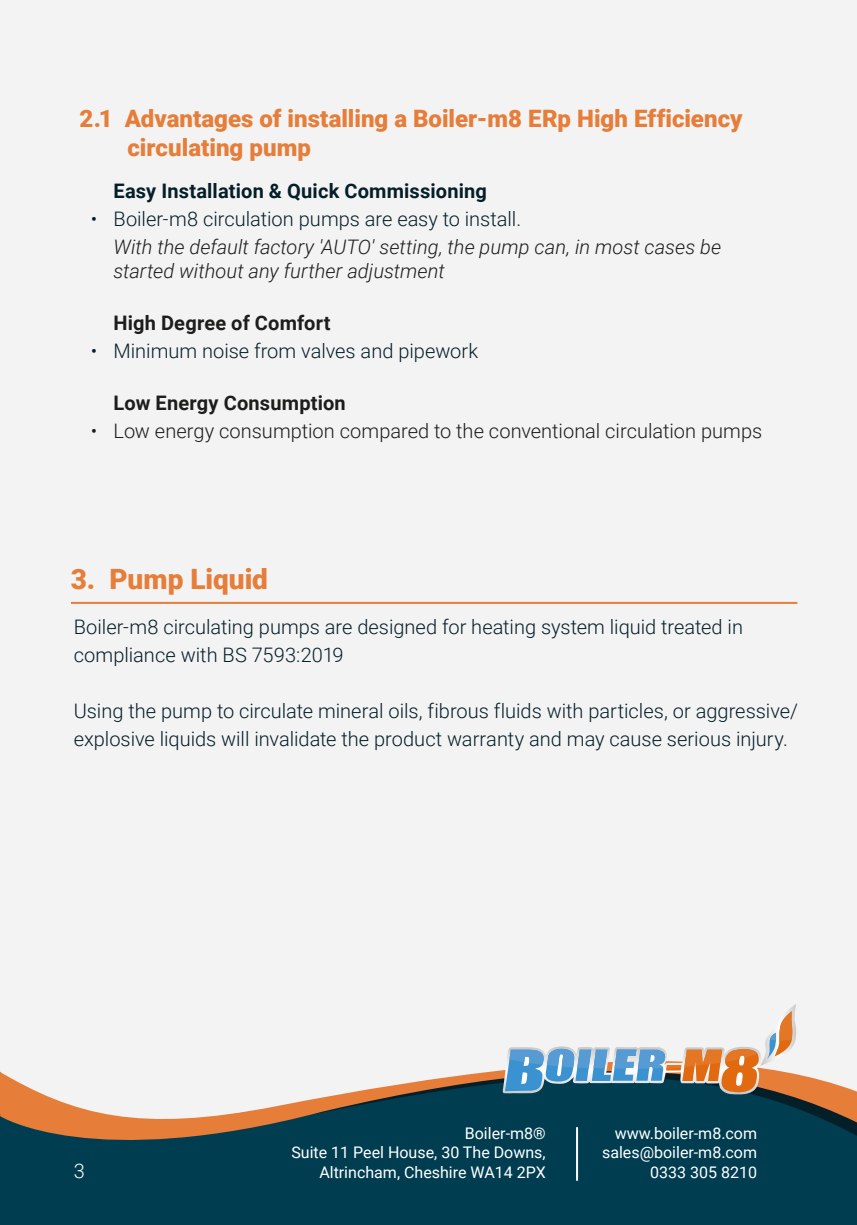
<style>
.page{position:relative;width:857px;height:1225px;background:#fff}
.page>*{position:absolute;margin:0;border:0;box-sizing:border-box;transform-origin:0 0}
.t1{font:900 28px "Roboto";color:#e67d39}
.t2{font:900 24px/28.8px "Roboto";color:#e67d39}
.Body{font:300 20px/28px "Roboto";color:#051f29}
.t3{font:italic 300 20px/28px "Roboto";color:#1d1d1b}
.t4{font:300 20px "Roboto";color:#1d1d1b}
.t5{font:700 20px "Roboto";letter-spacing:.01em;color:#1d1d1b}
.Body-2{font:700 20px "Roboto";letter-spacing:.01em;color:#051f29}
.t6{font:300 20px "Roboto";color:#fff}
.t7{font:16px/19.2px "Roboto";color:#fff;text-align:right}
.s1{font-style:normal;color:#051f29}
</style>
<div class="page">
<div style="left:0;top:0;width:856px;height:1225px;background:#f3f3f3"></div>
<svg style="left:0;top:1070px;width:856px;height:155px;background:#315861"></svg>
<svg style="left:502px;top:1004px;width:295px;height:90px"></svg>
<hr style="left:575px;top:1127px;width:2px;height:53px;background:#fff">
<hr style="left:71px;top:602px;width:726px;height:2px;background:#e67d39">
<p class="t2" style="left:127px;top:103px;width:616px;text-indent:-48px">2.1 Advantages of installing a Boiler-m8 ERp High Efficiency circulating pump</p>
<p class="Body-2" style="left:113px;top:177px;width:375px">Easy Installation &amp; Quick Commissioning</p>
<p class="t3" style="left:113px;top:204px;width:609px;text-indent:-23px"><span class="s1">• Boiler-m8 circulation pumps are easy to install.<br></span>With the default factory 'AUTO' setting, the pump can, in most cases be</p>
<p class="t3" style="left:113px;top:256px;width:332px">started without any further adjustment</p>
<p class="t5" style="left:113px;top:309px;width:218px">High Degree of Comfort</p>
<p class="Body" style="left:91px;top:336px;width:389px">• Minimum noise from valves and pipework</p>
<p class="t5" style="left:113px;top:389px;width:234px">Low Energy Consumption</p>
<p class="t4" style="left:91px;top:417px;width:672px">• Low energy consumption compared to the conventional circulation pumps</p>
<p class="t1" style="left:71px;top:559px;width:198px">3. Pump Liquid</p>
<p class="Body" style="left:74px;top:611px;width:670px">Boiler-m8 circulating pumps are designed for heating system liquid treated in compliance with BS 7593:2019</p>
<p class="Body" style="left:74px;top:695px;width:725px">Using the pump to circulate mineral oils, fibrous fluids with particles, or aggressive/ explosive liquids will invalidate the product warranty and may cause serious injury.</p>
<p class="t6" style="left:74px;top:1156px;width:13px">3</p>
<p class="t7" style="left:291px;top:1123px;width:256px">Boiler-m8®<br>Suite 11 Peel House, 30 The Downs,<br>Altrincham, Cheshire WA14 2PX</p>
<p class="t7" style="left:601px;top:1123px;width:156px">www.boiler-m8.com sales@boiler-m8.com<br>0333 305 8210</p>
</div>
